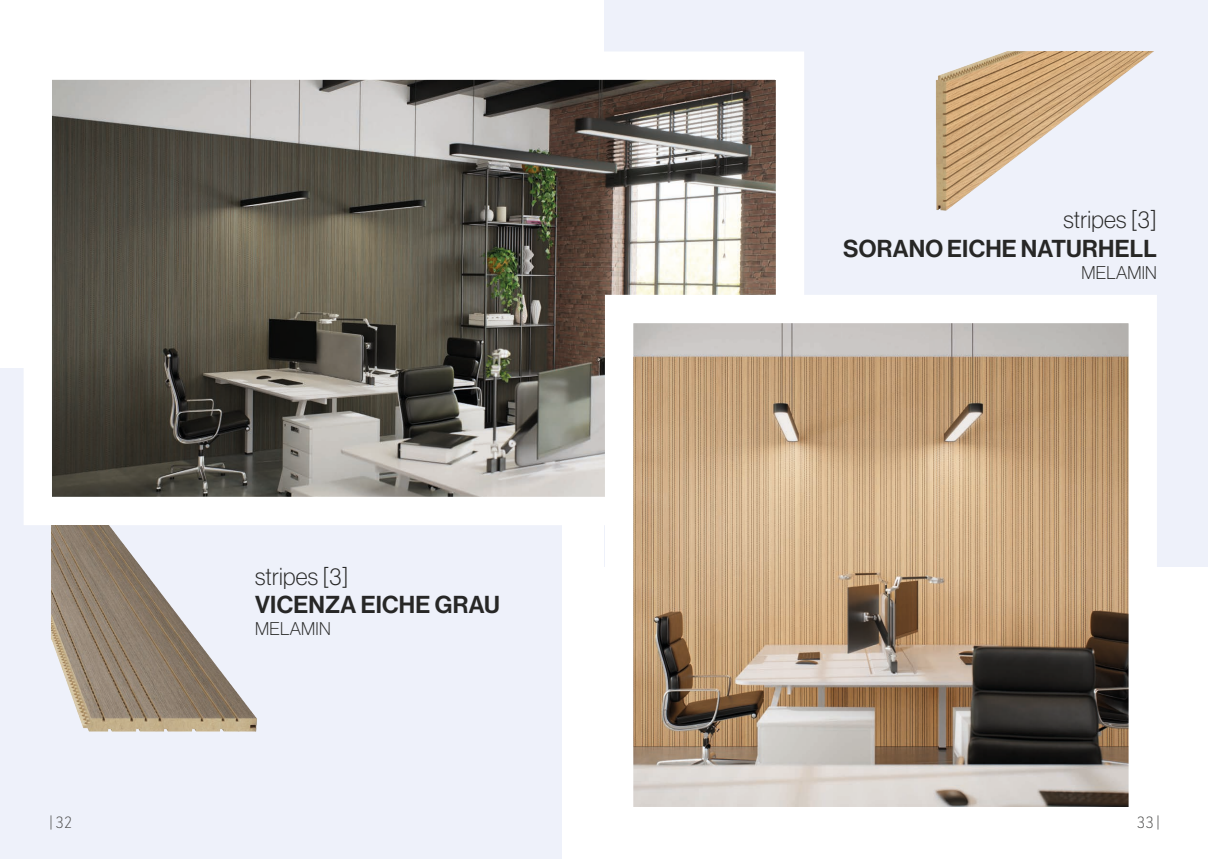
<style>
.page{position:relative;width:1208px;height:859px;background:#fff}
.page>*{position:absolute;margin:0;border:0;box-sizing:border-box;transform-origin:0 0}
.t1{font:24px "N Haas Grotesk DS Pro 65 Md";letter-spacing:.01em;color:#272726}
.t2{font:24px "N Haas Grotesk DS Pro 35 X Lt";letter-spacing:.01em;color:#272726}
.t3{font:18px "N Haas Grotesk DS Pro 35 X Lt";letter-spacing:.01em;color:#272726}
.t4{font:200 16px "URWDIN";color:#4b4b4a}
</style>
<div class="page">
<div style="left:0;top:369px;width:561px;height:490px;background:#eef1fa"></div>
<div style="left:605px;top:0;width:603px;height:566px;background:#eef1fa"></div>
<img style="left:53px;top:80px;width:722px;height:416px">
<div style="left:24px;top:51px;width:780px;height:474px;border:28px solid #fff"></div>
<img style="left:634px;top:324px;width:494px;height:483px">
<div style="left:605px;top:295px;width:552px;height:543px;border:28px solid #fff"></div>
<img style="left:51px;top:525px;width:206px;height:207px">
<img style="left:935px;top:51px;width:219px;height:160px">
<p class="t2" style="left:255px;top:563px;width:95px">stripes [3]</p>
<p class="t1" style="left:255px;top:591px;width:246px">VICENZA EICHE GRAU</p>
<p class="t3" style="left:255px;top:619px;width:77px">MELAMIN</p>
<p class="t2" style="left:1063px;top:206px;width:95px">stripes [3]</p>
<p class="t1" style="left:843px;top:235px;width:315px">SORANO EICHE NATURHELL</p>
<p class="t3" style="left:1081px;top:262px;width:77px">MELAMIN</p>
<p class="t4" style="left:47px;top:812px;width:27px">|32</p>
<p class="t4" style="left:1136px;top:812px;width:27px">33|</p>
</div>
